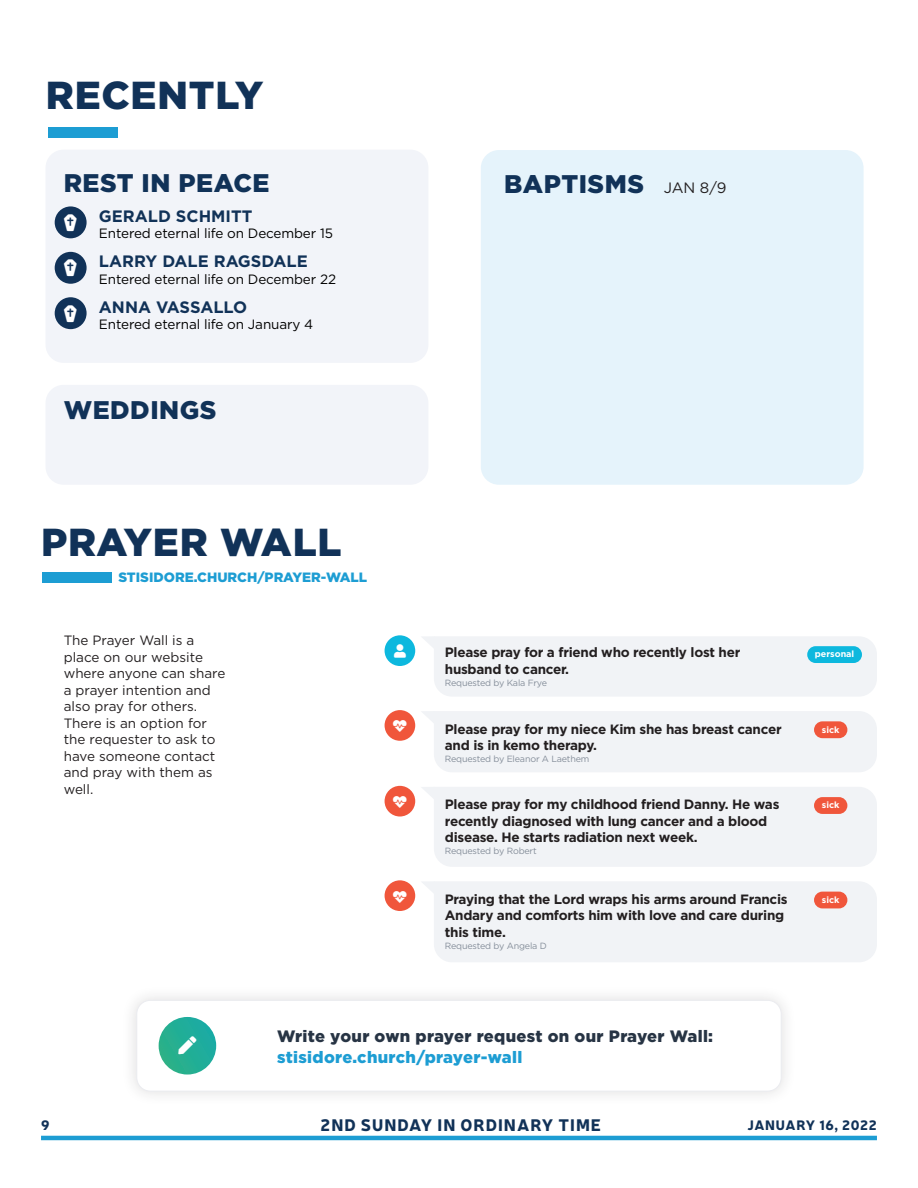
<style>
.page{position:relative;width:918px;height:1188px;background:#fff}
.page>*{position:absolute;margin:0;border:0;box-sizing:border-box;transform-origin:0 0}
.t1{font:900 39px "Gotham";letter-spacing:.02em;color:#113258}
.t2{font:900 25.5px "Gotham";letter-spacing:.02em;color:#113258}
.t3{font:900 16.5px/21px "Gotham";letter-spacing:.02em;color:#273444}
.Baptism_Funeral_Name{font:700 16.5px "Gotham";color:#113258}
.t4{font:900 16.5px "Neris";letter-spacing:.06em;color:#113258}
.Baptsim_Date{font:15px "Gotham";color:#231f20}
.Prayer_Wall_Intentio{font:700 13.5px/16.5px "Gotham";letter-spacing:-.02em;color:#231f20}
.t5{font:13.5px/16.5px "Gotham";color:#231f20}
.Baptism_Funeral_Name-2{font:13.5px "Gotham";letter-spacing:-.01em;color:#000}
.Heading_detail_link{font:900 13.5px "Gotham";color:#1d9dd3}
.t6{font:900 13.5px "Neris";letter-spacing:.05em;color:#113258}
.Prayer_Wall_Requeste{font:9px "Gotham";letter-spacing:-.02em;color:#858e9a}
.t7{font:700 9px "Gotham";color:#fff}
.s1{color:#1d9dd3}
</style>
<div class="page">
<hr style="left:41px;top:1136px;width:836px;height:4px;background:#1d9dd3">
<div style="left:481px;top:150px;width:383px;height:335px;background:#e5f3fb;border-radius:18px"></div>
<div style="left:48px;top:127px;width:69px;height:11px;background:#1d9dd3"></div>
<div style="left:42px;top:572px;width:70px;height:11px;background:#1d9dd3"></div>
<div style="left:46px;top:150px;width:382px;height:213px;background:#f2f4f9;border-radius:18px"></div>
<div style="left:121px;top:985px;width:676px;height:122px;background:#fafafa"></div>
<div style="left:137px;top:1000px;width:644px;height:91px;background:#fff;border-radius:14px"></div>
<div style="left:136px;top:1000px;width:646px;height:91px;border:1px solid #ebecf0;border-radius:14px"></div>
<svg style="left:159px;top:1017px;width:57px;height:58px;background:#26af97"></svg>
<div style="left:46px;top:385px;width:382px;height:100px;background:#f2f4f9;border-radius:18px"></div>
<div style="left:422px;top:636px;width:455px;height:60px;background:#f1f3f6"></div>
<div style="left:385px;top:635px;width:30px;height:31px;background:#0db8de;border-radius:50%"></div>
<div style="left:807px;top:646px;width:55px;height:17px;background:#0db8de;border-radius:8px"></div>
<div style="left:422px;top:711px;width:455px;height:61px;background:#f1f3f6"></div>
<div style="left:814px;top:721px;width:33px;height:17px;background:#f0563b;border-radius:8px"></div>
<div style="left:385px;top:710px;width:30px;height:31px;background:#f0563b;border-radius:50%"></div>
<div style="left:55px;top:206px;width:32px;height:32px;background:#113258;border-radius:50%"></div>
<div style="left:55px;top:252px;width:32px;height:32px;background:#113258;border-radius:50%"></div>
<div style="left:55px;top:297px;width:32px;height:32px;background:#113258;border-radius:50%"></div>
<div style="left:422px;top:787px;width:455px;height:80px;background:#f1f3f6"></div>
<div style="left:814px;top:797px;width:33px;height:17px;background:#f0563b;border-radius:8px"></div>
<div style="left:385px;top:786px;width:30px;height:31px;background:#f0563b;border-radius:50%"></div>
<div style="left:422px;top:881px;width:455px;height:81px;background:#f1f3f6"></div>
<div style="left:814px;top:892px;width:33px;height:16px;background:#f0563b;border-radius:8px"></div>
<div style="left:385px;top:880px;width:30px;height:31px;background:#f0563b;border-radius:50%"></div>
<svg style="left:178px;top:1036px;width:19px;height:18px"></svg>
<p class="t1" style="left:46px;top:69px;width:219px">RECENTLY</p>
<h3 class="t2" style="left:64px;top:166px;width:207px">REST IN PEACE</h3>
<p class="Baptism_Funeral_Name" style="left:99px;top:205px;width:155px">GERALD SCHMITT</p>
<p class="Baptism_Funeral_Name-2" style="left:99px;top:225px;width:236px">Entered eternal life on December 15</p>
<p class="Baptism_Funeral_Name" style="left:99px;top:250px;width:210px">LARRY DALE RAGSDALE</p>
<p class="Baptism_Funeral_Name-2" style="left:99px;top:270px;width:239px">Entered eternal life on December 22</p>
<p class="Baptism_Funeral_Name" style="left:99px;top:296px;width:150px">ANNA VASSALLO</p>
<p class="Baptism_Funeral_Name-2" style="left:99px;top:316px;width:216px">Entered eternal life on January 4</p>
<h3 class="t2" style="left:64px;top:393px;width:154px">WEDDINGS</h3>
<h3 class="t2" style="left:504px;top:166px;width:141px">BAPTISMS</h3>
<p class="Baptsim_Date" style="left:664px;top:178px;width:64px">JAN 8/9</p>
<p class="t1" style="left:41px;top:516px;width:302px">PRAYER WALL</p>
<p class="Heading_detail_link" style="left:118px;top:568px;width:250px">STISIDORE.CHURCH/PRAYER-WALL</p>
<p class="t5" style="left:64px;top:632px;width:163px">The Prayer Wall is a place on our website where anyone can share a prayer intention and also pray for others.<br>There is an option for the requester to ask to have someone contact and pray with them as well.</p>
<p class="Prayer_Wall_Intentio" style="left:445px;top:644px;width:297px">Please pray for a friend who recently lost her husband to cancer.</p>
<p class="Prayer_Wall_Requeste" style="left:445px;top:677px;width:104px">Requested by Kala Frye</p>
<p class="Prayer_Wall_Intentio" style="left:445px;top:720px;width:338px">Please pray for my niece Kim she has breast cancer and is in kemo therapy.</p>
<p class="Prayer_Wall_Requeste" style="left:445px;top:753px;width:146px">Requested by Eleanor A Laethem</p>
<p class="Prayer_Wall_Intentio" style="left:445px;top:796px;width:336px">Please pray for my childhood friend Danny. He was recently diagnosed with lung cancer and a blood disease. He starts radiation next week.</p>
<p class="Prayer_Wall_Requeste" style="left:445px;top:845px;width:93px">Requested by Robert</p>
<p class="Prayer_Wall_Intentio" style="left:445px;top:891px;width:344px">Praying that the Lord wraps his arms around Francis<br>Andary and comforts him with love and care during this time.</p>
<p class="Prayer_Wall_Requeste" style="left:445px;top:940px;width:103px">Requested by Angela D</p>
<p class="t7" style="left:815px;top:648px;width:41px">personal</p>
<p class="t7" style="left:822px;top:723px;width:19px">sick</p>
<p class="t7" style="left:822px;top:799px;width:19px">sick</p>
<p class="t7" style="left:822px;top:894px;width:19px">sick</p>
<h3 class="t3" style="left:277px;top:1025px;width:438px">Write your own prayer request on our Prayer Wall: <span class="s1">stisidore.church/prayer-wall</span></h3>
<p class="t6" style="left:41px;top:1115px;width:10px">9</p>
<p class="t4" style="left:321px;top:1113px;width:282px">2ND SUNDAY IN ORDINARY TIME</p>
<p class="t6" style="left:747px;top:1115px;width:131px">JANUARY 16, 2022</p>
</div>
